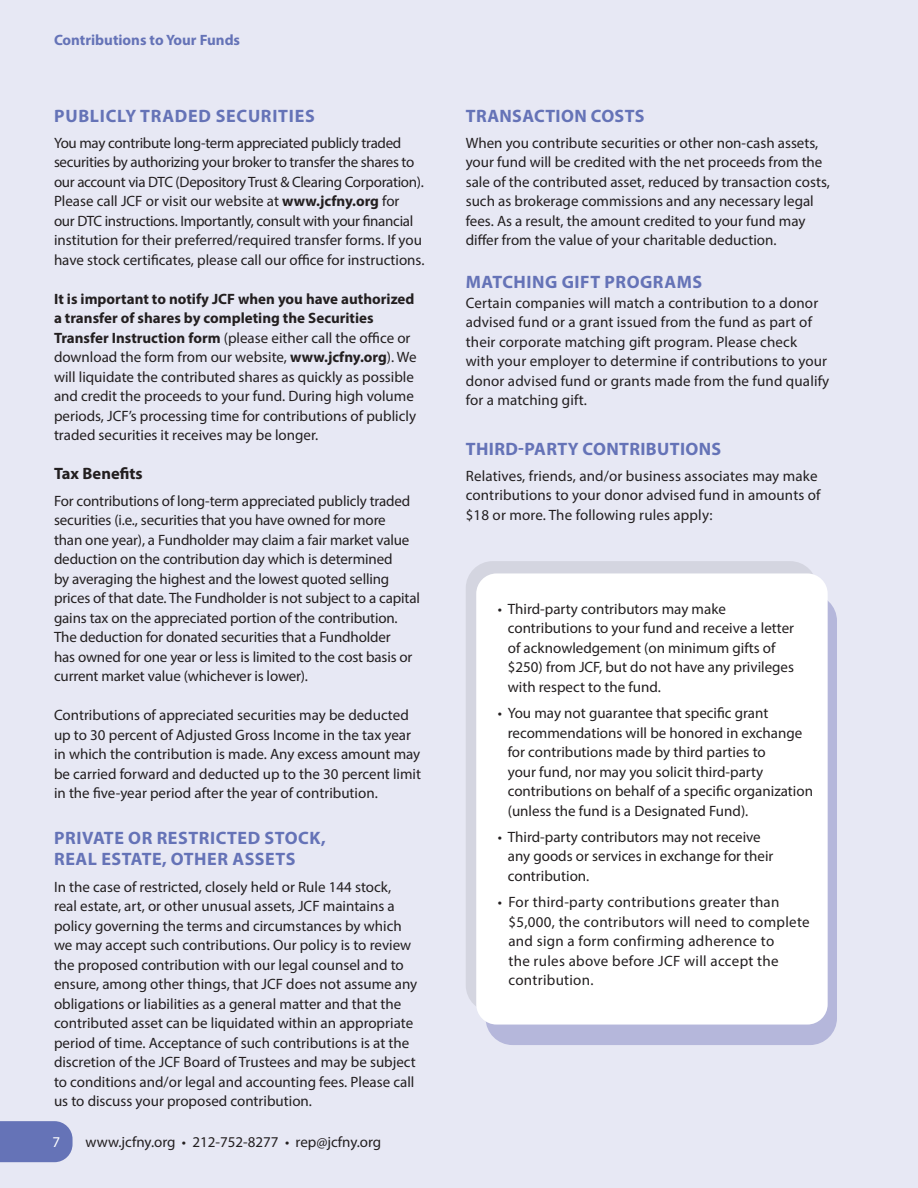
<style>
.page{position:relative;width:918px;height:1188px;background:#e7e8f4}
.page>*{position:absolute;margin:0;border:0;box-sizing:border-box;transform-origin:0 0}
.Default{font:700 18px/21.6px "Myriad Pro";letter-spacing:.03em;color:#6573b7}
.t1{font:700 16.5px "Myriad Pro";color:#231f20}
.Default-2{font:15px/19.5px "Myriad Pro";color:#231f20}
.Default-3{font:15px/19.5px "Myriad Pro";letter-spacing:-.02em;color:#231f20}
.Default-4{font:15px/19.5px "Myriad Pro";letter-spacing:.02em;color:#231f20}
.t2{font:700 15px "Myriad Pro";color:#6573b7}
.t3{font:15px "Myriad Pro";color:#fff}
.s1{font-weight:700}
</style>
<div class="page">
<div style="left:466px;top:561px;width:351px;height:451px;background:#d4d5e0;border-radius:27px"></div>
<div style="left:486px;top:594px;width:351px;height:451px;background:#b5b7db;border-radius:27px"></div>
<div style="left:476px;top:573px;width:352px;height:452px;background:#fff;border-radius:20px"></div>
<svg style="left:0;top:1121px;width:73px;height:41px;background:#6c79ba"></svg>
<p class="t2" style="left:54px;top:30px;width:188px">Contributions to Your Funds</p>
<p class="Default" style="left:54px;top:104px;width:262px">PUBLICLY TRADED SECURITIES</p>
<p class="Default-3" style="left:54px;top:133px;width:372px">You may contribute long-term appreciated publicly traded securities by authorizing your broker to transfer the shares to our account via DTC (Depository Trust &amp; Clearing Corporation).<br>Please call JCF or visit our website at <span class="s1">www.jcfny.org</span> for<br>our DTC instructions. Importantly, consult with your financial institution for their preferred/required transfer forms. If you have stock certificates, please call our office for instructions.</p>
<p class="Default-2" style="left:54px;top:289px;width:364px"><span class="s1">It is important to notify JCF when you have authorized a transfer of shares by completing the Securities Transfer Instruction form</span> (please either call the office or download the form from our website, <span class="s1">www.jcfny.org</span>). We will liquidate the contributed shares as quickly as possible and credit the proceeds to your fund. During high volume periods, JCF’s processing time for contributions of publicly traded securities it receives may be longer.</p>
<p class="t1" style="left:54px;top:463px;width:90px">Tax Benefits</p>
<p class="Default-2" style="left:54px;top:490px;width:367px">For contributions of long-term appreciated publicly traded securities (i.e., securities that you have owned for more<br>than one year), a Fundholder may claim a fair market value deduction on the contribution day which is determined<br>by averaging the highest and the lowest quoted selling prices of that date. The Fundholder is not subject to a capital gains tax on the appreciated portion of the contribution.<br>The deduction for donated securities that a Fundholder<br>has owned for one year or less is limited to the cost basis or current market value (whichever is lower).</p>
<p class="Default-2" style="left:54px;top:705px;width:369px">Contributions of appreciated securities may be deducted up to 30 percent of Adjusted Gross Income in the tax year in which the contribution is made. Any excess amount may be carried forward and deducted up to the 30 percent limit in the five-year period after the year of contribution.</p>
<p class="Default" style="left:54px;top:826px;width:273px">PRIVATE OR RESTRICTED STOCK,<br>REAL ESTATE, OTHER ASSETS</p>
<p class="Default-2" style="left:54px;top:877px;width:365px">In the case of restricted, closely held or Rule 144 stock, real estate, art, or other unusual assets, JCF maintains a policy governing the terms and circumstances by which we may accept such contributions. Our policy is to review the proposed contribution with our legal counsel and to ensure, among other things, that JCF does not assume any obligations or liabilities as a general matter and that the contributed asset can be liquidated within an appropriate period of time. Acceptance of such contributions is at the discretion of the JCF Board of Trustees and may be subject to conditions and/or legal and accounting fees. Please call us to discuss your proposed contribution.</p>
<p class="t3" style="left:52px;top:1132px;width:9px">7</p>
<p class="Default-2" style="left:86px;top:1132px;width:297px">www.jcfny.org • 212-752-8277 • rep@jcfny.org</p>
<p class="Default" style="left:466px;top:104px;width:180px">TRANSACTION COSTS</p>
<p class="Default-2" style="left:466px;top:133px;width:366px">When you contribute securities or other non-cash assets, your fund will be credited with the net proceeds from the sale of the contributed asset, reduced by transaction costs, such as brokerage commissions and any necessary legal fees. As a result, the amount credited to your fund may differ from the value of your charitable deduction.</p>
<p class="Default" style="left:466px;top:271px;width:238px">MATCHING GIFT PROGRAMS</p>
<p class="Default-2" style="left:466px;top:292px;width:365px">Certain companies will match a contribution to a donor advised fund or a grant issued from the fund as part of their corporate matching gift program. Please check<br>with your employer to determine if contributions to your donor advised fund or grants made from the fund qualify for a matching gift.</p>
<p class="Default" style="left:466px;top:437px;width:257px">THIRD-PARTY CONTRIBUTIONS</p>
<p class="Default-2" style="left:466px;top:466px;width:356px">Relatives, friends, and/or business associates may make contributions to your donor advised fund in amounts of $18 or more. The following rules apply:</p>
<p class="Default-2" style="left:508px;top:599px;width:288px;text-indent:-10px">• Third-party contributors may make contributions to your fund and receive a letter of acknowledgement (on minimum gifts of $250) from JCF, but do not have any privileges with respect to the fund.</p>
<p class="Default-2" style="left:508px;top:703px;width:307px;text-indent:-10px">• You may not guarantee that specific grant recommendations will be honored in exchange for contributions made by third parties to<br>your fund, nor may you solicit third-party contributions on behalf of a specific organization (unless the fund is a Designated Fund).</p>
<p class="Default-2" style="left:508px;top:827px;width:267px;text-indent:-10px">• Third-party contributors may not receive any goods or services in exchange for their contribution.</p>
<p class="Default-4" style="left:508px;top:892px;width:303px;text-indent:-11px">• For third-party contributions greater than $5,000, the contributors will need to complete and sign a form confirming adherence to<br>the rules above before JCF will accept the contribution.</p>
</div>
